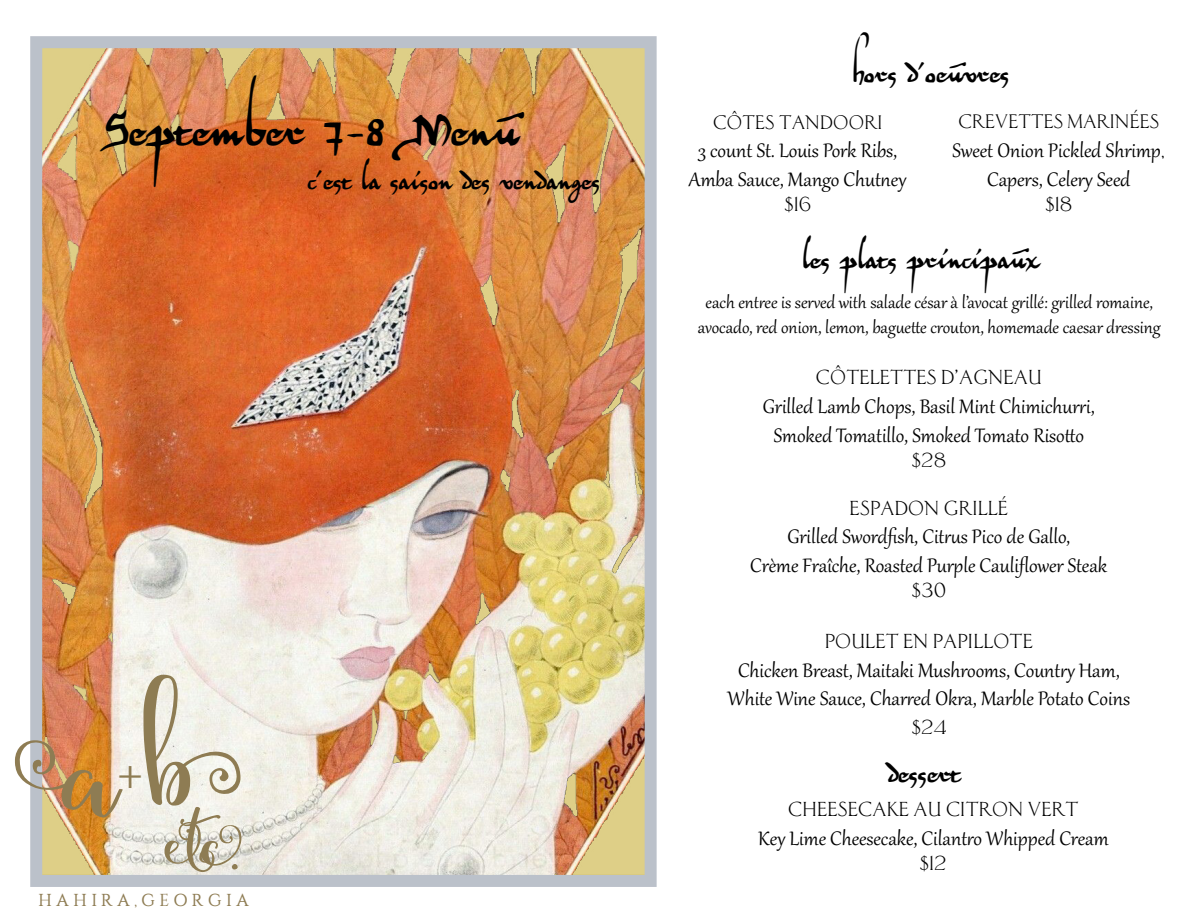
<style>
.page{position:relative;width:1188px;height:918px;background:#fff}
.page>*{position:absolute;margin:0;border:0;box-sizing:border-box;transform-origin:0 0}
.t1{font:277.5px "lettres douces Left";color:#8e7c53}
.t2{font:165px "lettres douces Right";color:#8e7c53}
.t3{font:45px "Herman Decanus AH";color:#000}
.t4{font:45px "Minion Pro";color:#8e7c53}
.t5{font:27px "Herman Decanus AH";color:#000}
.t6{font:25.5px "Herman Decanus AH";color:#000}
.t7{font:24px/28.8px "Gabriola";color:#000;text-align:center}
.t8{font:21px/25.2px "Gabriola";color:#000;text-align:center}
.t9{font:21px "AT Classic Roman";letter-spacing:.015em;color:#000}
.t10{font:20.25px "AT Classic Roman";letter-spacing:.015em;color:#000}
.t11{font:17.25px "Constantine";color:#8e7c53}
.s1{font-family:"AT Classic Roman";font-size:21px}
</style>
<div class="page">
<img style="left:43px;top:49px;width:601px;height:825px">
<div style="left:30px;top:36px;width:627px;height:851px;border:12px solid #bbc1ca"></div>
<h3 class="t3" style="left:98px;top:103px;width:422px">September 7-8 Menu</h3>
<p class="t6" style="left:308px;top:165px;width:294px">c’est la saison des vendanges</p>
<h2 class="t2" style="left:146px;top:761px;width:94px"><sup>b</sup>etc.</h2>
<p class="t11" style="left:38px;top:891px;width:212px">H A H I R A , G E O R G I A</p>
<h1 class="t1" style="left:63px;top:644px;width:56px">a</h1>
<h3 class="t4" style="left:117px;top:743px;width:28px">+</h3>
<p class="t5" style="left:853px;top:57px;width:158px">hors d’oeuvres</p>
<p class="t10" style="left:713px;top:110px;width:171px">CÔTES TANDOORI</p>
<p class="t7" style="left:689px;top:135px;width:219px">3 count St. Louis Pork Ribs,<br>Amba Sauce, Mango Chutney</p>
<p class="t9" style="left:784px;top:193px;width:29px">$16</p>
<p class="t10" style="left:958px;top:110px;width:202px">CREVETTES MARINÉES</p>
<p class="t7" style="left:952px;top:134px;width:214px">Sweet Onion Pickled Shrimp<span class="s1">,<br></span>Capers, Celery Seed</p>
<p class="t9" style="left:1045px;top:192px;width:29px">$18</p>
<p class="t5" style="left:803px;top:243px;width:239px">les plats principaux</p>
<p class="t8" style="left:698px;top:288px;width:464px">each entree is served with salade césar à l’avocat grillé: grilled romaine, avocado, red onion, lemon, baguette crouton, homemade caesar dressing</p>
<p class="t9" style="left:816px;top:366px;width:227px">CÔTELETTES D’AGNEAU</p>
<p class="t7" style="left:763px;top:391px;width:333px">Grilled Lamb Chops, Basil Mint Chimichurri,<br>Smoked Tomatillo, Smoked Tomato Risotto</p>
<p class="t9" style="left:911px;top:448px;width:36px">$28</p>
<p class="t9" style="left:850px;top:496px;width:160px">ESPADON GRILLÉ</p>
<p class="t7" style="left:750px;top:521px;width:358px">Grilled Swordfish, Citrus Pico de Gallo,<br>Crème Fraîche, Roasted Purple Cauliflower Steak</p>
<p class="t9" style="left:911px;top:579px;width:36px">$30</p>
<p class="t9" style="left:825px;top:629px;width:210px">POULET EN PAPILLOTE</p>
<p class="t7" style="left:728px;top:654px;width:404px">Chicken Breast, Maitaki Mushrooms, Country Ham,<br>White Wine Sauce, Charred Okra, Marble Potato Coins</p>
<p class="t9" style="left:911px;top:715px;width:36px">$24</p>
<p class="t5" style="left:888px;top:757px;width:74px">dessert</p>
<p class="t9" style="left:788px;top:797px;width:292px">CHEESECAKE AU CITRON VERT</p>
<p class="t7" style="left:758px;top:822px;width:352px">Key Lime Cheesecake, Cilantro Whipped Cream</p>
<p class="t9" style="left:920px;top:851px;width:29px">$12</p>
</div>
